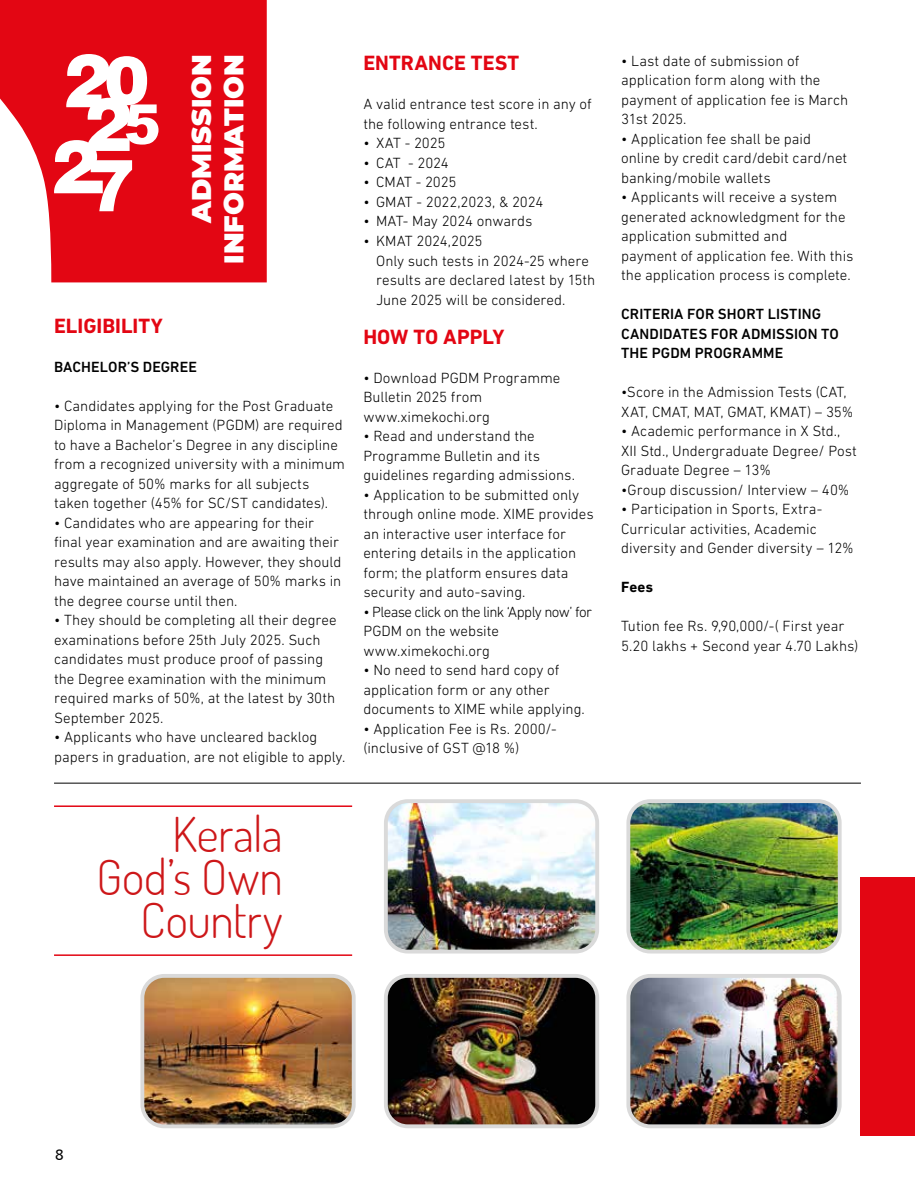
<style>
.page{position:relative;width:915px;height:1191px;background:#fff}
.page>*{position:absolute;margin:0;border:0;box-sizing:border-box;transform-origin:0 0}
.t1{font:300 48px/43.2px "Dosis";color:#cd1719;text-align:right}
.t2{font:900 27px/32.4px "Montserrat";color:#fff;text-align:right}
.t3{font:700 21px "DIN Next CYR";color:#e30613}
.t4{font:300 15px/19.5px "DIN Next CYR";color:#000}
.t5{font:500 15px/19.5px "DIN Next CYR";letter-spacing:.01em;color:#000}
.t6{font:700 15px "DIN Next CYR";color:#000}
.t7{font:15px "Humanist 777 BT Roman B";color:#000}
</style>
<div class="page">
<svg style="left:0;top:0;width:267px;height:282px;background:#e6242f"></svg>
<hr style="left:54px;top:783px;width:806px;height:1px;background:#000">
<div style="left:860px;top:877px;width:54px;height:258px;background:#e30613"></div>
<hr style="left:54px;top:805px;width:298px;height:2px;background:#e30613">
<hr style="left:54px;top:954px;width:298px;height:2px;background:#e30613">
<img style="left:389px;top:979px;width:205px;height:144px">
<div style="left:384px;top:974px;width:215px;height:154px;border:4px solid #dadada;border-radius:22px"></div>
<img style="left:631px;top:979px;width:208px;height:144px">
<div style="left:626px;top:974px;width:215px;height:154px;border:4px solid #dadada;border-radius:22px"></div>
<img style="left:389px;top:804px;width:205px;height:144px">
<div style="left:384px;top:799px;width:215px;height:154px;border:4px solid #dadada;border-radius:22px"></div>
<img style="left:631px;top:804px;width:208px;height:147px">
<div style="left:626px;top:799px;width:215px;height:154px;border:4px solid #dadada;border-radius:22px"></div>
<img style="left:145px;top:979px;width:208px;height:144px">
<div style="left:140px;top:974px;width:215px;height:154px;border:4px solid #dadada;border-radius:22px"></div>
<svg style="left:54px;top:54px;width:104px;height:157px"></svg>
<h2 class="t2" style="left:184px;top:264px;width:211px;rotate:-90deg">ADMISSION<br>INFORMATION</h2>
<h3 class="t3" style="left:54px;top:313px;width:110px">ELIGIBILITY</h3>
<p class="t5" style="left:54px;top:357px;width:144px">BACHELOR’S DEGREE</p>
<p class="t4" style="left:54px;top:396px;width:292px">• Candidates applying for the Post Graduate Diploma in Management (PGDM) are required to have a Bachelor’s Degree in any discipline from a recognized university with a minimum aggregate of 50% marks for all subjects taken together (45% for SC/ST candidates).</p>
<p class="t4" style="left:54px;top:513px;width:289px">• Candidates who are appearing for their final year examination and are awaiting their results may also apply. However, they should have maintained an average of 50% marks in the degree course until then.</p>
<p class="t4" style="left:54px;top:610px;width:284px">• They should be completing all their degree examinations before 25th July 2025. Such candidates must produce proof of passing the Degree examination with the minimum required marks of 50%, at the latest by 30th September 2025.</p>
<p class="t4" style="left:54px;top:727px;width:293px">• Applicants who have uncleared backlog papers in graduation, are not eligible to apply.</p>
<h3 class="t3" style="left:363px;top:51px;width:157px">ENTRANCE TEST</h3>
<p class="t4" style="left:363px;top:94px;width:230px">A valid entrance test score in any of the following entrance test.</p>
<p class="t4" style="left:363px;top:133px;width:84px">• XAT - 2025</p>
<p class="t4" style="left:363px;top:153px;width:87px">• CAT - 2024</p>
<p class="t4" style="left:363px;top:172px;width:95px">• CMAT - 2025</p>
<p class="t4" style="left:363px;top:192px;width:181px">• GMAT - 2022,2023, &amp; 2024</p>
<p class="t4" style="left:363px;top:211px;width:170px">• MAT- May 2024 onwards</p>
<p class="t4" style="left:376px;top:231px;width:220px;text-indent:-13px">• KMAT 2024,2025<br>Only such tests in 2024-25 where results are declared latest by 15th<br>June 2025 will be considered.</p>
<h3 class="t3" style="left:363px;top:324px;width:142px">HOW TO APPLY</h3>
<p class="t4" style="left:363px;top:367px;width:198px">• Download PGDM Programme<br>Bulletin 2025 from www.ximekochi.org</p>
<p class="t4" style="left:363px;top:426px;width:213px">• Read and understand the<br>Programme Bulletin and its guidelines regarding admissions.</p>
<p class="t4" style="left:363px;top:484px;width:232px">• Application to be submitted only through online mode. XIME provides an interactive user interface for entering details in the application form; the platform ensures data security and auto-saving.</p>
<p class="t4" style="left:363px;top:601px;width:230px">• Please click on the link ‘Apply now’ for<br>PGDM on the website www.ximekochi.org</p>
<p class="t4" style="left:363px;top:660px;width:223px">• No need to send hard copy of application form or any other documents to XIME while applying.</p>
<p class="t4" style="left:363px;top:718px;width:195px">• Application Fee is Rs. 2000/- (inclusive of GST @18 %)</p>
<h1 class="t1" style="left:97px;top:810px;width:187px">Kerala<br>God’s Own<br>Country</h1>
<p class="t4" style="left:621px;top:51px;width:229px">• Last date of submission of application form along with the payment of application fee is March<br>31st 2025.</p>
<p class="t4" style="left:621px;top:129px;width:227px">• Application fee shall be paid online by credit card/debit card/net banking/mobile wallets</p>
<p class="t4" style="left:621px;top:187px;width:234px">• Applicants will receive a system generated acknowledgment for the application submitted and<br>payment of application fee. With this the application process is complete.</p>
<p class="t5" style="left:621px;top:304px;width:219px">CRITERIA FOR SHORT LISTING<br>CANDIDATES FOR ADMISSION TO<br>THE PGDM PROGRAMME</p>
<p class="t4" style="left:621px;top:382px;width:233px">•Score in the Admission Tests (CAT,<br>XAT, CMAT, MAT, GMAT, KMAT) – 35%</p>
<p class="t4" style="left:621px;top:421px;width:237px">• Academic performance in X Std.,<br>XII Std., Undergraduate Degree/ Post<br>Graduate Degree – 13%</p>
<p class="t4" style="left:621px;top:480px;width:230px">•Group discussion/ Interview – 40%</p>
<p class="t4" style="left:621px;top:499px;width:234px">• Participation in Sports, Extra-<br>Curricular activities, Academic diversity and Gender diversity – 12%</p>
<p class="t6" style="left:621px;top:578px;width:33px">Fees</p>
<p class="t4" style="left:621px;top:616px;width:238px">Tution fee Rs. 9,90,000/-( First year<br>5.20 lakhs + Second year 4.70 Lakhs)</p>
<p class="t7" style="left:55px;top:1145px;width:10px">8</p>
</div>
